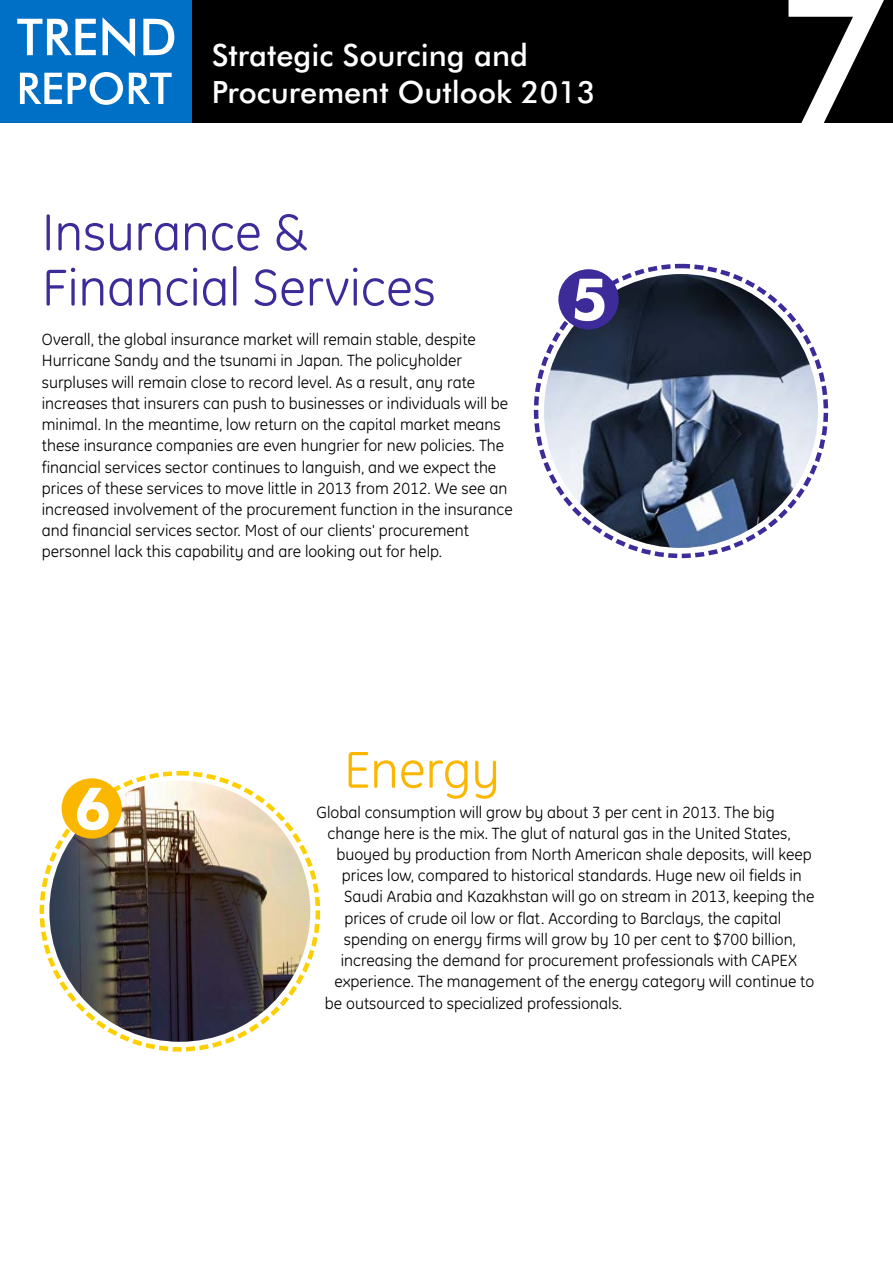
<style>
.page{position:relative;width:893px;height:1263px;background:#fff}
.page>*{position:absolute;margin:0;border:0;box-sizing:border-box;transform-origin:0 0}
.t1{font:500 194.7px "Futura BT";color:#fff}
.t2{font:700 58.2px "Futura BT";color:#fff}
.t3{font:52.5px/55.2px "GE Inspira";color:#3c2b99}
.t4{font:52.5px "GE Inspira";color:#fbb600}
.t5{font:500 30.75px/36.8px "Futura BT";color:#fff}
.t6{font:16.5px/21.1px "GE Inspira";color:#000}
</style>
<div class="page">
<div style="left:0;top:0;width:893px;height:122px;background:#000"></div>
<div style="left:0;top:0;width:192px;height:122px;background:#0070c7"></div>
<svg style="left:17px;top:17px;width:157px;height:88px"></svg>
<svg style="left:544px;top:316px;width:30px;height:166px"></svg>
<img style="left:544px;top:274px;width:274px;height:274px;border-radius:50%">
<div style="left:558px;top:269px;width:61px;height:60px;background:#3c2b99;border-radius:50%"></div>
<svg style="left:49px;top:821px;width:26px;height:158px"></svg>
<img style="left:50px;top:781px;width:260px;height:261px;border-radius:50%">
<div style="left:62px;top:778px;width:60px;height:60px;background:#fbb600;border-radius:50%"></div>
<h3 class="t5" style="left:212px;top:40px;width:385px">Strategic Sourcing and<br>Procurement Outlook 2013</h3>
<h3 class="t3" style="left:42px;top:208px;width:395px">Insurance &amp;<br>Financial Services</h3>
<p class="t6" style="left:42px;top:330px;width:472px">Overall, the global insurance market will remain stable, despite Hurricane Sandy and the tsunami in Japan. The policyholder surpluses will remain close to record level. As a result, any rate increases that insurers can push to businesses or individuals will be minimal. In the meantime, low return on the capital market means these insurance companies are even hungrier for new policies. The financial services sector continues to languish, and we expect the prices of these services to move little in 2013 from 2012. We see an increased involvement of the procurement function in the insurance and financial services sector. Most of our clients' procurement personnel lack this capability and are looking out for help.</p>
<h2 class="t2" style="left:571px;top:276px;width:38px">5</h2>
<h1 class="t1" style="left:774px;top:-11px;width:119px">7</h1>
<h2 class="t2" style="left:74px;top:785px;width:38px">6</h2>
<h3 class="t4" style="left:344px;top:748px;width:158px">Energy</h3>
<p class="t6" style="left:316px;top:802px;width:460px">Global consumption will grow by about 3 per cent in 2013. The big</p>
<p class="t6" style="left:328px;top:824px;width:465px">change here is the mix. The glut of natural gas in the United States,</p>
<p class="t6" style="left:336px;top:845px;width:477px">buoyed by production from North American shale deposits, will keep</p>
<p class="t6" style="left:342px;top:866px;width:462px">prices low, compared to historical standards. Huge new oil fields in</p>
<p class="t6" style="left:344px;top:887px;width:472px">Saudi Arabia and Kazakhstan will go on stream in 2013, keeping the</p>
<p class="t6" style="left:344px;top:909px;width:438px">prices of crude oil low or flat. According to Barclays, the capital</p>
<p class="t6" style="left:344px;top:930px;width:453px">spending on energy firms will grow by 10 per cent to $700 billion,</p>
<p class="t6" style="left:341px;top:951px;width:458px">increasing the demand for procurement professionals with CAPEX</p>
<p class="t6" style="left:334px;top:972px;width:481px">experience. The management of the energy category will continue to</p>
<p class="t6" style="left:325px;top:993px;width:299px">be outsourced to specialized professionals.</p>
</div>
